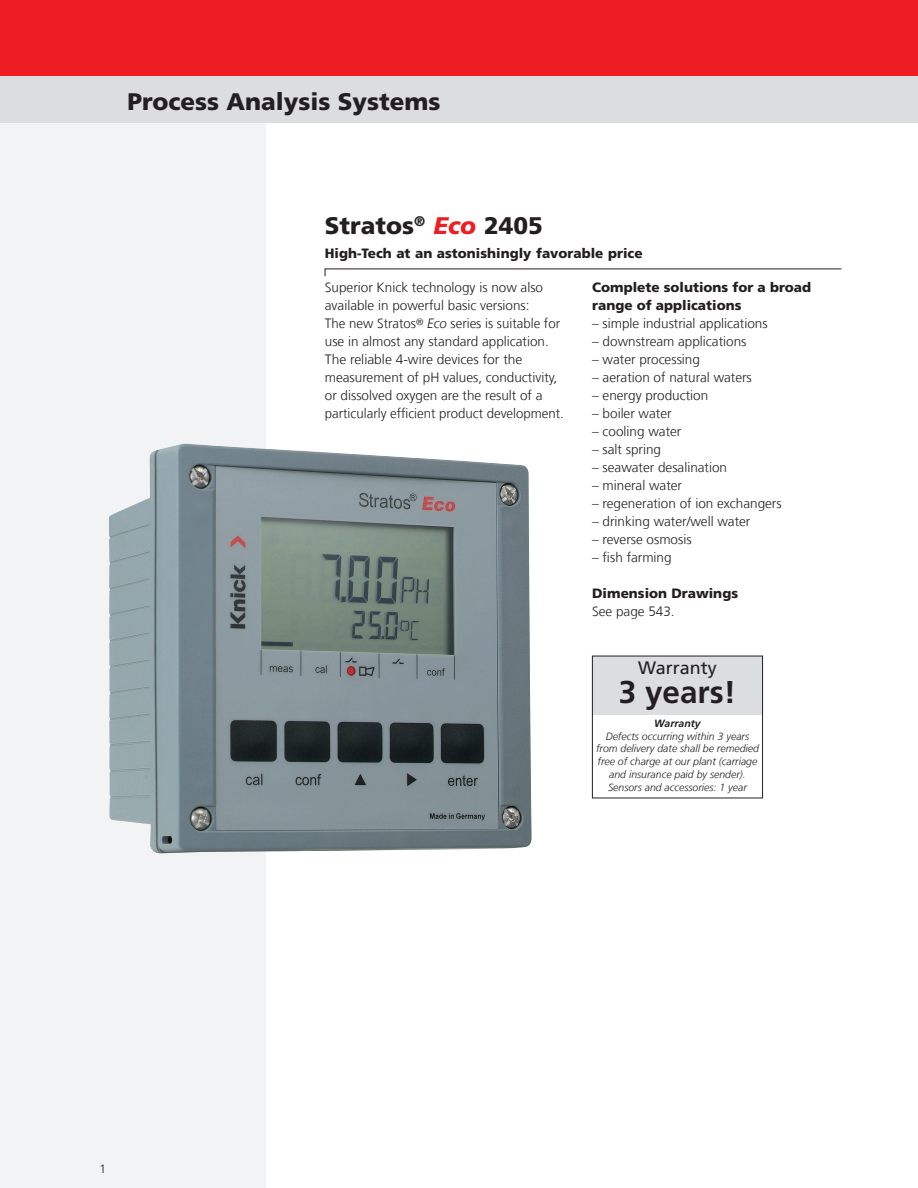
<style>
.page{position:relative;width:918px;height:1188px;background:#fff}
.page>*{position:absolute;margin:0;border:0;box-sizing:border-box;transform-origin:0 0}
.Text_E{font:700 31.5px "Frutiger LT Com";color:#231f20}
.t1{font:900 24px "Frutiger LT Com";color:#231f20}
.Text_E-2{font:18px "Frutiger LT Com";color:#231f20}
.t2{font:300 13.5px/18px "Frutiger LT Com";color:#231f20}
.t3{font:900 13.5px/18px "Frutiger LT Com";color:#231f20}
.t4{font:300 12px "Frutiger LT Com";color:#231f20}
.Text_E-3{font:italic 300 10.5px/12.8px "Frutiger LT Com";color:#231f20;text-align:center}
.s1{font-style:italic;color:#ee1d23}
.s2{font-family:"Frutiger Special";font-weight:400}
.s3{font-style:italic}
.s4{font-weight:300}
.s5{font-weight:700}
</style>
<div class="page">
<div style="left:0;top:122px;width:266px;height:1066px;background:#f2f3f4"></div>
<div style="left:0;top:0;width:918px;height:123px;background:#ee1d23"></div>
<div style="left:0;top:76px;width:918px;height:47px;background:#dcdddf"></div>
<svg style="left:325px;top:269px;width:517px;height:8px"></svg>
<img style="left:109px;top:444px;width:423px;height:409px">
<div style="left:592px;top:656px;width:171px;height:58px;background:#dcdddf"></div>
<div style="left:592px;top:656px;width:171px;height:142px;border:1px solid #231f20"></div>
<h2 class="t1" style="left:128px;top:87px;width:314px">Process Analysis Systems</h2>
<p class="t1" style="left:325px;top:211px;width:220px">Stratos<sup>®</sup> <span class="s1">Eco</span> 2405</p>
<p class="t3" style="left:325px;top:244px;width:319px">High-Tech at an astonishingly favorable price</p>
<p class="t2" style="left:325px;top:278px;width:241px">Superior Knick technology is now also available in powerful basic versions:<br>The new Stratos<span class="s2">®</span> <span class="s3">Eco</span> series is suitable for use in almost any standard application.<br>The reliable 4-wire devices for the measurement of pH values, conductivity, or dissolved oxygen are the result of a particularly efficient product development.</p>
<p class="t3" style="left:592px;top:278px;width:220px">Complete solutions for a broad range of applications</p>
<p class="t2" style="left:592px;top:314px;width:177px">– simple industrial applications</p>
<p class="t2" style="left:592px;top:332px;width:156px">– downstream applications</p>
<p class="t2" style="left:592px;top:350px;width:109px">– water processing</p>
<p class="t2" style="left:592px;top:368px;width:161px">– aeration of natural waters</p>
<p class="t2" style="left:592px;top:386px;width:118px">– energy production</p>
<p class="t2" style="left:592px;top:404px;width:81px">– boiler water</p>
<p class="t2" style="left:592px;top:422px;width:91px">– cooling water</p>
<p class="t2" style="left:592px;top:440px;width:71px">– salt spring</p>
<p class="t2" style="left:592px;top:458px;width:137px">– seawater desalination</p>
<p class="t2" style="left:592px;top:476px;width:91px">– mineral water</p>
<p class="t2" style="left:592px;top:494px;width:191px">– regeneration of ion exchangers</p>
<p class="t2" style="left:592px;top:512px;width:160px">– drinking water/well water</p>
<p class="t2" style="left:592px;top:530px;width:101px">– reverse osmosis</p>
<p class="t2" style="left:592px;top:548px;width:81px">– fish farming</p>
<p class="t3" style="left:592px;top:584px;width:147px">Dimension Drawings<br><span class="s4">See page 543.</span></p>
<p class="Text_E-2" style="left:638px;top:657px;width:80px">Warranty</p>
<p class="Text_E" style="left:619px;top:673px;width:119px">3 years!</p>
<p class="Text_E-3" style="left:596px;top:717px;width:164px"><span class="s5">Warranty<br></span>Defects occurring within 3 years from delivery date shall be remedied free of charge at our plant (carriage and insurance paid by sender).<br>Sensors and accessories: 1 year</p>
<p class="t4" style="left:99px;top:1162px;width:8px">1</p>
</div>
